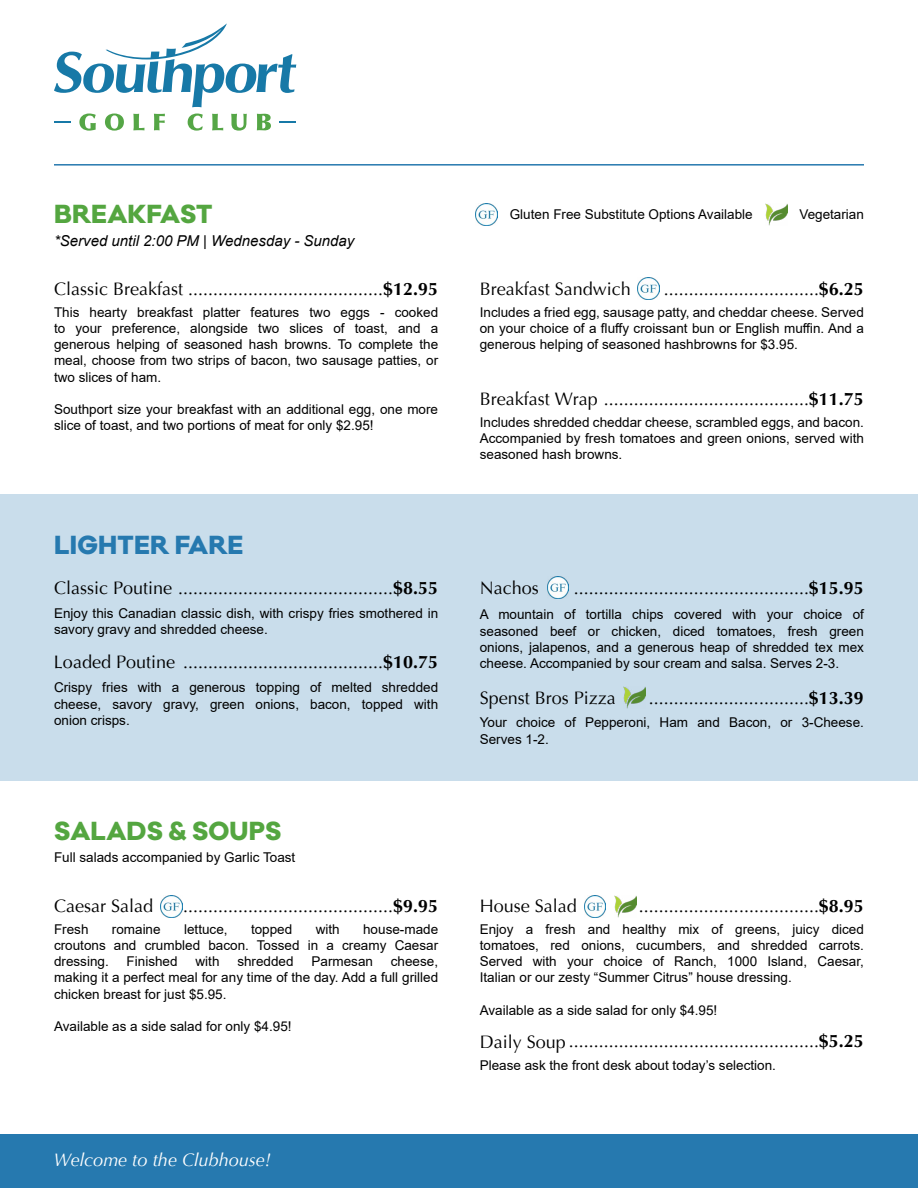
<style>
.page{position:relative;width:918px;height:1188px;background:#fff}
.page>*{position:absolute;margin:0;border:0;box-sizing:border-box;transform-origin:0 0}
.t1{font:800 24px "Galano Classic";letter-spacing:.01em;color:#54a640}
.t2{font:800 24px "Galano Classic";letter-spacing:.01em;color:#2679af}
.t3{font:18px "Optima";color:#000}
.t4{font:italic 18px "Optima";color:#fff}
.t5{font:italic 15px "Arial";color:#000}
.t6{font:13.5px/16.2px "Arial";color:#000;text-align:justify}
.s1{font-weight:700}
</style>
<div class="page">
<div style="left:0;top:494px;width:918px;height:287px;background:#c9ddeb"></div>
<svg style="left:54px;top:23px;width:242px;height:84px"></svg>
<svg style="left:79px;top:114px;width:17px;height:17px"></svg>
<svg style="left:105px;top:114px;width:19px;height:17px"></svg>
<svg style="left:133px;top:114px;width:12px;height:16px"></svg>
<svg style="left:154px;top:114px;width:11px;height:16px"></svg>
<svg style="left:188px;top:114px;width:15px;height:17px"></svg>
<svg style="left:212px;top:114px;width:11px;height:16px"></svg>
<svg style="left:231px;top:114px;width:16px;height:17px"></svg>
<svg style="left:257px;top:114px;width:14px;height:16px"></svg>
<svg style="left:54px;top:121px;width:17px;height:1px"></svg>
<svg style="left:279px;top:121px;width:17px;height:1px"></svg>
<div style="left:0;top:1134px;width:918px;height:54px;background:#2679af"></div>
<hr style="left:54px;top:164px;width:810px;height:2px;background:#2679af">
<img style="left:476px;top:204px;width:21px;height:21px">
<img style="left:766px;top:204px;width:21px;height:21px">
<img style="left:638px;top:277px;width:21px;height:22px">
<img style="left:547px;top:577px;width:22px;height:21px">
<img style="left:624px;top:687px;width:21px;height:21px">
<img style="left:161px;top:896px;width:21px;height:22px">
<img style="left:584px;top:896px;width:22px;height:22px">
<img style="left:615px;top:896px;width:21px;height:22px">
<h1 class="t1" style="left:54px;top:198px;width:160px">BREAKFAST</h1>
<p class="t5" style="left:54px;top:231px;width:302px">*Served until 2:00 PM | Wednesday - Sunday</p>
<h2 class="t3" style="left:54px;top:278px;width:386px">Classic Breakfast .......................................<span class="s1">$12.95</span></h2>
<p class="t6" style="left:54px;top:304px;width:386px">This hearty breakfast platter features two eggs - cooked to your preference, alongside two slices of toast, and a generous helping of seasoned hash browns. To complete the meal, choose from two strips of bacon, two sausage patties, or two slices of ham.</p>
<p class="t6" style="left:54px;top:401px;width:386px">Southport size your breakfast with an additional egg, one more slice of toast, and two portions of meat for only $2.95!</p>
<h1 class="t2" style="left:54px;top:528px;width:191px">LIGHTER FARE</h1>
<h2 class="t3" style="left:54px;top:577px;width:386px">Classic Poutine ...........................................<span class="s1">$8.55</span></h2>
<p class="t6" style="left:54px;top:605px;width:386px">Enjoy this Canadian classic dish, with crispy fries smothered in savory gravy and shredded cheese.</p>
<h2 class="t3" style="left:54px;top:651px;width:386px">Loaded Poutine ........................................<span class="s1">$10.75</span></h2>
<p class="t6" style="left:54px;top:679px;width:386px">Crispy fries with a generous topping of melted shredded cheese, savory gravy, green onions, bacon, topped with onion crisps.</p>
<h1 class="t1" style="left:54px;top:815px;width:229px">SALADS &amp; SOUPS</h1>
<p class="t6" style="left:54px;top:849px;width:243px">Full salads accompanied by Garlic Toast</p>
<h2 class="t3" style="left:54px;top:895px;width:101px">Caesar Salad</h2>
<p class="t6" style="left:54px;top:921px;width:36px">Fresh</p>
<p class="t6" style="left:112px;top:921px;width:50px">romaine</p>
<p class="t6" style="left:184px;top:921px;width:45px">lettuce,</p>
<p class="t6" style="left:251px;top:921px;width:43px">topped</p>
<p class="t6" style="left:316px;top:921px;width:26px">with</p>
<h2 class="t3" style="left:183px;top:895px;width:257px">..........................................<span class="s1">$9.95</span></h2>
<p class="t6" style="left:54px;top:921px;width:386px;text-indent:309px">house-made croutons and crumbled bacon. Tossed in a creamy Caesar dressing.</p>
<p class="t6" style="left:54px;top:953px;width:386px;text-indent:337px">cheese, making it a perfect meal for any time of the day. Add a full grilled chicken breast for just $5.95.</p>
<p class="t6" style="left:54px;top:1018px;width:239px">Available as a side salad for only $4.95!</p>
<p class="t6" style="left:127px;top:953px;width:53px">Finished</p>
<p class="t6" style="left:196px;top:953px;width:26px">with</p>
<p class="t6" style="left:237px;top:953px;width:58px">shredded</p>
<p class="t6" style="left:312px;top:953px;width:63px">Parmesan</p>
<h2 class="t4" style="left:54px;top:1149px;width:218px">Welcome to the Clubhouse!</h2>
<p class="t6" style="left:510px;top:207px;width:244px">Gluten Free Substitute Options Available</p>
<p class="t6" style="left:799px;top:207px;width:66px">Vegetarian</p>
<h2 class="t3" style="left:480px;top:278px;width:153px">Breakfast Sandwich</h2>
<p class="t6" style="left:480px;top:304px;width:386px">Includes a fried egg, sausage patty, and cheddar cheese. Served on your choice of a fluffy croissant bun or English muffin. And a generous helping of seasoned hashbrowns for $3.95.</p>
<h2 class="t3" style="left:664px;top:278px;width:202px">...............................<span class="s1">$6.25</span></h2>
<h2 class="t3" style="left:480px;top:387px;width:386px">Breakfast Wrap .........................................<span class="s1">$11.75</span></h2>
<p class="t6" style="left:480px;top:414px;width:386px">Includes shredded cheddar cheese, scrambled eggs, and bacon.<br>Accompanied by fresh tomatoes and green onions, served with seasoned hash browns.</p>
<h2 class="t3" style="left:480px;top:577px;width:61px">Nachos</h2>
<p class="t6" style="left:480px;top:606px;width:386px">A mountain of tortilla chips covered with your choice of seasoned beef or chicken, diced tomatoes, fresh green onions, jalapenos, and a generous heap of shredded tex mex cheese. Accompanied by sour cream and salsa. Serves 2-3.</p>
<h2 class="t3" style="left:574px;top:577px;width:292px">...............................................<span class="s1">$15.95</span></h2>
<h2 class="t3" style="left:649px;top:687px;width:217px">................................<span class="s1">$13.39</span></h2>
<h2 class="t3" style="left:480px;top:687px;width:138px">Spenst Bros Pizza</h2>
<p class="t6" style="left:480px;top:715px;width:386px">Your choice of Pepperoni, Ham and Bacon, or 3-Cheese.<br>Serves 1-2.</p>
<h2 class="t3" style="left:480px;top:895px;width:99px">House Salad</h2>
<p class="t6" style="left:480px;top:921px;width:386px">Enjoy a fresh and healthy mix of greens, juicy diced tomatoes, red onions, cucumbers, and shredded carrots.<br>Served with your choice of Ranch, 1000 Island, Caesar, Italian or our zesty “Summer Citrus” house dressing.</p>
<p class="t6" style="left:480px;top:1002px;width:239px">Available as a side salad for only $4.95!</p>
<h2 class="t3" style="left:639px;top:895px;width:227px">....................................<span class="s1">$8.95</span></h2>
<h2 class="t3" style="left:480px;top:1030px;width:386px">Daily Soup ..................................................<span class="s1">$5.25</span></h2>
<p class="t6" style="left:480px;top:1057px;width:298px">Please ask the front desk about today’s selection.</p>
</div>
